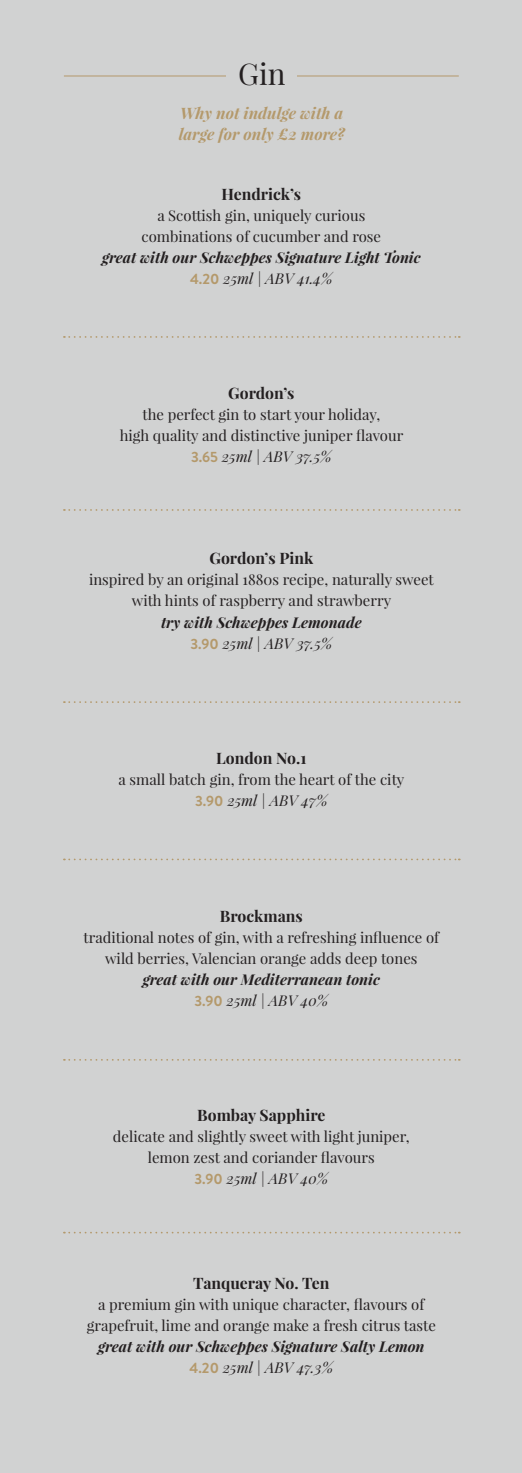
<style>
.page{position:relative;width:522px;height:1473px;background:#fff}
.page>*{position:absolute;margin:0;border:0;box-sizing:border-box;transform-origin:0 0}
.t1{font:29.75px "Playfair Display";color:#231f20}
.t2{font:700 15.75px "Playfair Display";color:#231f20}
.t3{font:italic 700 15.75px/21px "Playfair Display";color:#b4996b}
.t4{font:14.88px/21px "Playfair Display";color:#231f20;text-align:center}
.t5{font:italic 700 14.88px/21px "Playfair Display";color:#231f20;text-align:center}
.s1{font-family:"Brandon Grotesque";font-style:normal;color:#b4996b}
.s2{font-weight:400}
.s3{font-family:"Brandon Grotesque";font-weight:700;color:#b4996b}
.s4{font-style:italic}
</style>
<div class="page">
<div style="left:0;top:0;width:522px;height:1472px;background:#d1d2d2"></div>
<hr style="left:64px;top:76px;width:395px;height:1px;background:#b4996b">
<svg style="left:64px;top:336px;width:396px;height:2px"></svg>
<svg style="left:64px;top:509px;width:396px;height:2px"></svg>
<svg style="left:64px;top:701px;width:396px;height:2px"></svg>
<svg style="left:64px;top:858px;width:396px;height:2px"></svg>
<svg style="left:64px;top:1059px;width:396px;height:1px"></svg>
<svg style="left:64px;top:1231px;width:396px;height:2px"></svg>
<div style="left:227px;top:53px;width:70px;height:32px;background:#d1d2d2"></div>
<h1 class="t1" style="left:238px;top:55px;width:49px">Gin</h1>
<p class="t3" style="left:179px;top:102px;width:168px">Why not indulge with a large for only £2 more?</p>
<p class="t2" style="left:222px;top:184px;width:81px">Hendrick’s</p>
<p class="t4" style="left:142px;top:205px;width:241px">a Scottish gin, uniquely curious combinations of cucumber and rose</p>
<p class="t5" style="left:102px;top:247px;width:320px">great with our Schweppes Signature Light Tonic<br><span class="s1">4.20</span> <span class="s2">25ml | ABV 41.4%</span></p>
<p class="t2" style="left:228px;top:383px;width:68px">Gordon’s</p>
<p class="t4" style="left:120px;top:404px;width:285px">the perfect gin to start your holiday,<br>high quality and distinctive juniper flavour<br><span class="s3">3.65</span> <span class="s4">25ml | ABV 37.5%</span></p>
<p class="t2" style="left:209px;top:548px;width:105px">Gordon’s Pink</p>
<p class="t4" style="left:89px;top:569px;width:346px">inspired by an original 1880s recipe, naturally sweet with hints of raspberry and strawberry</p>
<p class="t5" style="left:161px;top:611px;width:202px">try with Schweppes Lemonade<br><span class="s1">3.90</span> <span class="s2">25ml | ABV 37.5%</span></p>
<p class="t2" style="left:216px;top:748px;width:92px">London No.1</p>
<p class="t4" style="left:119px;top:769px;width:287px">a small batch gin, from the heart of the city<br><span class="s3">3.90</span> <span class="s4">25ml | ABV 47%</span></p>
<p class="t2" style="left:220px;top:906px;width:84px">Brockmans</p>
<p class="t4" style="left:84px;top:927px;width:357px">traditional notes of gin, with a refreshing influence of wild berries, Valencian orange adds deep tones</p>
<p class="t5" style="left:143px;top:968px;width:239px">great with our Mediterranean tonic<br><span class="s1">3.90</span> <span class="s2">25ml | ABV 40%</span></p>
<p class="t2" style="left:197px;top:1105px;width:130px">Bombay Sapphire</p>
<p class="t4" style="left:113px;top:1125px;width:298px">delicate and slightly sweet with light juniper, lemon zest and coriander flavours<br><span class="s3">3.90</span> <span class="s4">25ml | ABV 40%</span></p>
<p class="t2" style="left:193px;top:1272px;width:138px">Tanqueray No. Ten</p>
<p class="t4" style="left:87px;top:1293px;width:351px">a premium gin with unique character, flavours of grapefruit, lime and orange make a fresh citrus taste</p>
<p class="t5" style="left:98px;top:1334px;width:328px">great with our Schweppes Signature Salty Lemon<br><span class="s1">4.20</span> <span class="s2">25ml | ABV 47.3%</span></p>
</div>
